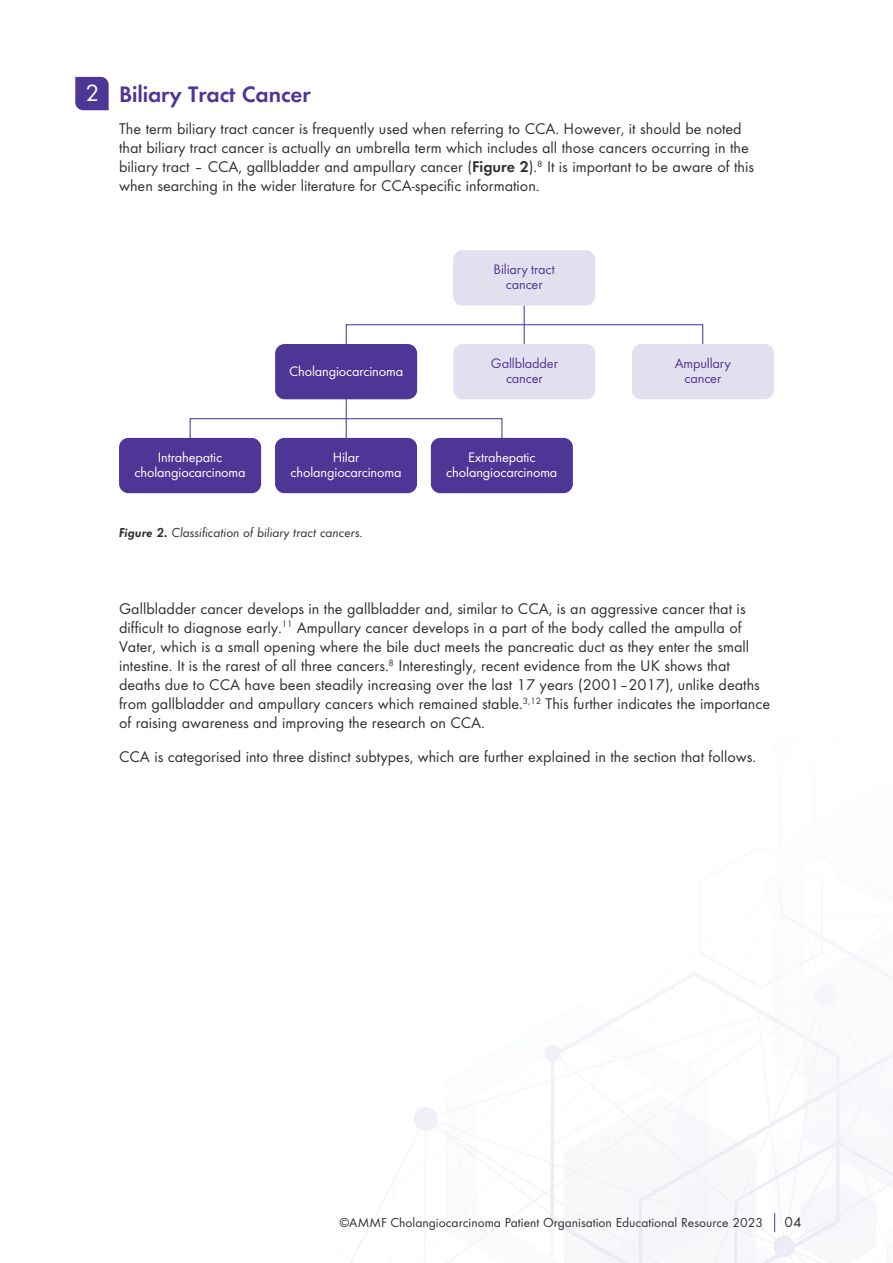
<style>
.page{position:relative;width:893px;height:1263px;background:#fff}
.page>*{position:absolute;margin:0;border:0;box-sizing:border-box;transform-origin:0 0}
.t1{font:24.6px "Futura Round";color:#fff}
.t2{font:600 23.25px "Futura Round";letter-spacing:-.005em;color:#4e3696}
.t3{font:16.2px/19px "Futura Round";color:#312f30}
.t4{font:15px "Futura Round";color:#312f30}
.t5{font:14.25px/15px "Futura Round";letter-spacing:-.01em;color:#fff;text-align:center}
.t6{font:14.25px/15px "Futura Round";letter-spacing:-.01em;color:#4e3696;text-align:center}
.t7{font:13.5px "Futura Round";color:#312f30}
.t8{font:italic 13.5px "Futura Round";color:#312f30}
.s1{font-weight:600}
</style>
<div class="page">
<img style="left:350px;top:953px;width:543px;height:310px">
<svg style="left:774px;top:1213px;width:1px;height:19px"></svg>
<svg style="left:75px;top:77px;width:34px;height:33px"></svg>
<hr style="left:524px;top:298px;width:1px;height:48px;background:#4e3696">
<svg style="left:189px;top:324px;width:515px;height:120px"></svg>
<div style="left:275px;top:438px;width:142px;height:55px;background:#4e3696;border-radius:9px"></div>
<div style="left:431px;top:438px;width:142px;height:55px;background:#4e3696;border-radius:9px"></div>
<div style="left:119px;top:438px;width:142px;height:55px;background:#4e3696;border-radius:9px"></div>
<div style="left:275px;top:344px;width:142px;height:55px;background:#4e3696;border-radius:9px"></div>
<div style="left:453px;top:344px;width:142px;height:55px;background:#e2dfef;border-radius:9px"></div>
<div style="left:453px;top:250px;width:142px;height:56px;background:#e2dfef;border-radius:9px"></div>
<div style="left:632px;top:344px;width:142px;height:55px;background:#e2dfef;border-radius:9px"></div>
<h1 class="t1" style="left:85px;top:75px;width:15px">2</h1>
<h2 class="t2" style="left:119px;top:77px;width:193px">Biliary Tract Cancer</h2>
<p class="t3" style="left:119px;top:118px;width:637px">The term biliary tract cancer is frequently used when referring to CCA. However, it should be noted that biliary tract cancer is actually an umbrella term which includes all those cancers occurring in the biliary tract – CCA, gallbladder and ampullary cancer (<span class="s1">Figure 2</span>).<sup>8</sup> It is important to be aware of this when searching in the wider literature for CCA-specific information.</p>
<p class="t6" style="left:494px;top:261px;width:63px">Biliary tract cancer</p>
<p class="t5" style="left:289px;top:362px;width:116px">Cholangiocarcinoma</p>
<p class="t6" style="left:491px;top:354px;width:68px">Gallbladder cancer</p>
<p class="t6" style="left:675px;top:354px;width:58px">Ampullary cancer</p>
<p class="t5" style="left:135px;top:449px;width:113px">Intrahepatic cholangiocarcinoma</p>
<p class="t5" style="left:290px;top:449px;width:113px">Hilar cholangiocarcinoma</p>
<p class="t5" style="left:446px;top:449px;width:113px">Extrahepatic cholangiocarcinoma</p>
<p class="t8" style="left:119px;top:522px;width:246px"><span class="s1">Figure 2.</span> Classification of biliary tract cancers.</p>
<p class="t3" style="left:119px;top:597px;width:653px">Gallbladder cancer develops in the gallbladder and, similar to CCA, is an aggressive cancer that is difficult to diagnose early.<sup>11</sup> Ampullary cancer develops in a part of the body called the ampulla of Vater, which is a small opening where the bile duct meets the pancreatic duct as they enter the small intestine. It is the rarest of all three cancers.<sup>8</sup> Interestingly, recent evidence from the UK shows that deaths due to CCA have been steadily increasing over the last 17 years (2001–2017), unlike deaths from gallbladder and ampullary cancers which remained stable.<sup>3,12</sup> This further indicates the importance of raising awareness and improving the research on CCA.</p>
<p class="t3" style="left:119px;top:746px;width:639px">CCA is categorised into three distinct subtypes, which are further explained in the section that follows.</p>
<p class="t7" style="left:339px;top:1213px;width:425px">©AMMF Cholangiocarcinoma Patient Organisation Educational Resource 2023</p>
<p class="t4" style="left:784px;top:1211px;width:19px">04</p>
</div>
